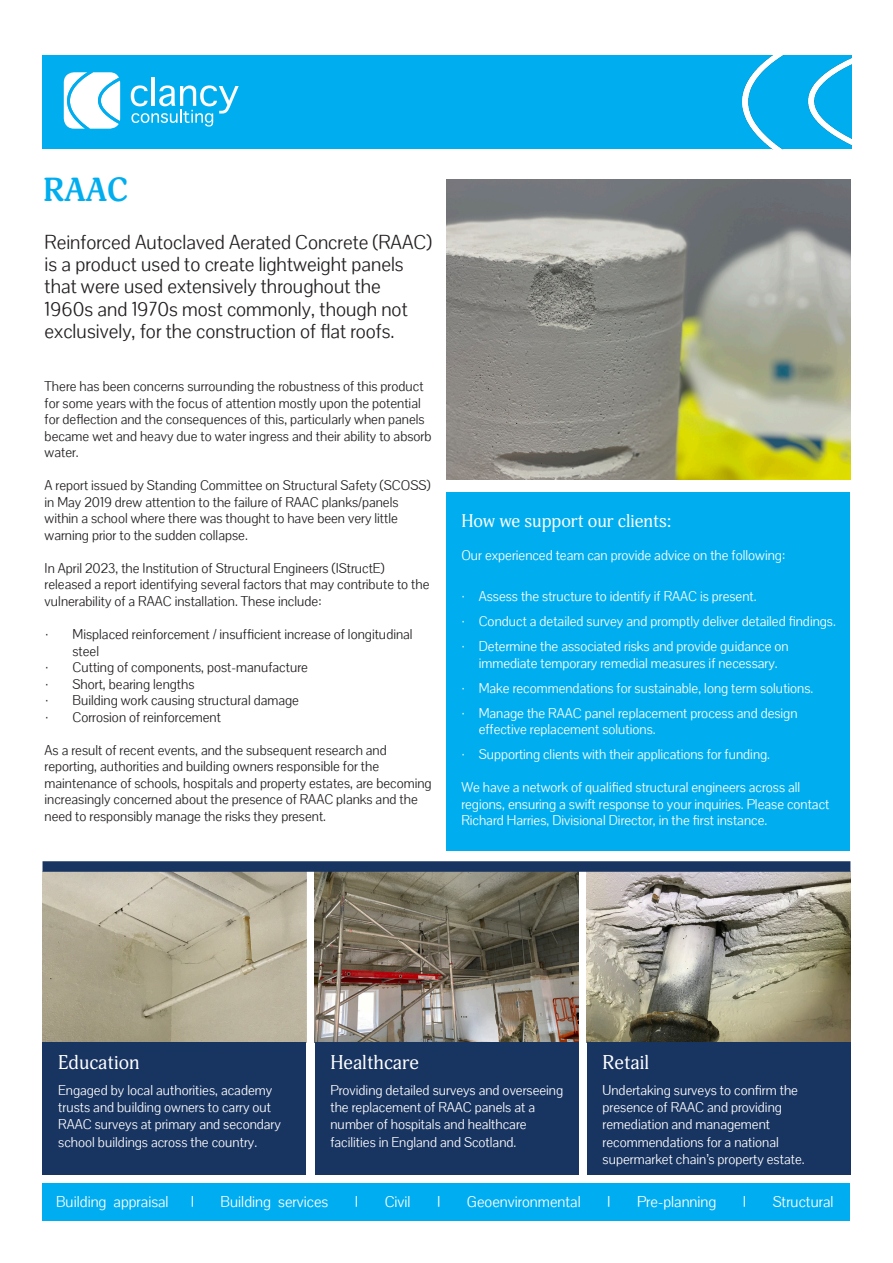
<style>
.page{position:relative;width:893px;height:1263px;background:#fff}
.page>*{position:absolute;margin:0;border:0;box-sizing:border-box;transform-origin:0 0}
.t1{font:700 33px "Adonis";color:#00aeef}
.t2{font:19.5px "Adonis";color:#fff}
.t3{font:19.35px/22.2px "Pontano Sans";color:#231f20}
.t4{font:18px "Adonis";color:#fff}
.t5{font:15px "Pontano Sans";color:#fff}
.t6{font:13.5px/16.5px "Pontano Sans";color:#231f20}
.t7{font:13.5px/17.2px "Pontano Sans";color:#fff}
</style>
<div class="page">
<img style="left:43px;top:872px;width:263px;height:170px">
<img style="left:315px;top:872px;width:263px;height:170px">
<div style="left:43px;top:1183px;width:807px;height:37px;background:#00adf0"></div>
<img style="left:587px;top:872px;width:263px;height:170px">
<div style="left:43px;top:55px;width:809px;height:94px;background:#00aeef"></div>
<img style="left:743px;top:55px;width:109px;height:94px">
<svg style="left:64px;top:72px;width:56px;height:57px;background:#d3f1fc"></svg>
<hr style="left:151px;top:77px;width:4px;height:29px;background:#fff">
<svg style="left:131px;top:85px;width:108px;height:42px"></svg>
<div style="left:446px;top:492px;width:404px;height:359px;background:#00aeef"></div>
<div style="left:43px;top:861px;width:807px;height:11px;background:#183461"></div>
<img style="left:446px;top:179px;width:404px;height:301px">
<div style="left:43px;top:1042px;width:263px;height:132px;background:#183461"></div>
<div style="left:587px;top:1042px;width:263px;height:132px;background:#183461"></div>
<div style="left:315px;top:1042px;width:263px;height:132px;background:#183461"></div>
<p class="t1" style="left:43px;top:171px;width:87px">RAAC</p>
<p class="t3" style="left:45px;top:231px;width:389px">Reinforced Autoclaved Aerated Concrete (RAAC) is a product used to create lightweight panels that were used extensively throughout the 1960s and 1970s most commonly, though not exclusively, for the construction of flat roofs.</p>
<p class="t6" style="left:45px;top:378px;width:388px">There has been concerns surrounding the robustness of this product for some years with the focus of attention mostly upon the potential for deflection and the consequences of this, particularly when panels became wet and heavy due to water ingress and their ability to absorb water.</p>
<p class="t6" style="left:45px;top:477px;width:387px">A report issued by Standing Committee on Structural Safety (SCOSS) in May 2019 drew attention to the failure of RAAC planks/panels within a school where there was thought to have been very little warning prior to the sudden collapse.</p>
<p class="t6" style="left:45px;top:560px;width:386px">In April 2023, the Institution of Structural Engineers (IStructE) released a report identifying several factors that may contribute to the vulnerability of a RAAC installation. These include:</p>
<p class="t6" style="left:73px;top:626px;width:342px;text-indent:-27px">· Misplaced reinforcement / insufficient increase of longitudinal steel</p>
<p class="t6" style="left:46px;top:659px;width:264px">· Cutting of components, post-manufacture</p>
<p class="t6" style="left:46px;top:675px;width:151px">· Short, bearing lengths</p>
<p class="t6" style="left:46px;top:692px;width:255px">· Building work causing structural damage</p>
<p class="t6" style="left:46px;top:708px;width:177px">· Corrosion of reinforcement</p>
<p class="t6" style="left:45px;top:741px;width:389px">As a result of recent events, and the subsequent research and reporting, authorities and building owners responsible for the maintenance of schools, hospitals and property estates, are becoming increasingly concerned about the presence of RAAC planks and the need to responsibly manage the risks they present.</p>
<p class="t4" style="left:461px;top:510px;width:212px">How we support our clients:</p>
<p class="t7" style="left:461px;top:546px;width:325px">Our experienced team can provide advice on the following:</p>
<p class="t7" style="left:462px;top:588px;width:296px">· Assess the structure to identify if RAAC is present.</p>
<p class="t7" style="left:462px;top:613px;width:376px">· Conduct a detailed survey and promptly deliver detailed findings.</p>
<p class="t7" style="left:462px;top:638px;width:328px;line-height:16.5px;text-align:center">· Determine the associated risks and provide guidance on immediate temporary remedial measures if necessary.</p>
<p class="t7" style="left:462px;top:679px;width:353px">· Make recommendations for sustainable, long term solutions.</p>
<p class="t7" style="left:479px;top:704px;width:320px;line-height:16.5px;text-indent:-17px">· Manage the RAAC panel replacement process and design effective replacement solutions.</p>
<p class="t7" style="left:462px;top:746px;width:310px">· Supporting clients with their applications for funding.</p>
<p class="t7" style="left:461px;top:779px;width:369px;line-height:16.5px">We have a network of qualified structural engineers across all regions, ensuring a swift response to your inquiries. Please contact<br>Richard Harries, Divisional Director, in the first instance.</p>
<p class="t2" style="left:58px;top:1051px;width:83px">Education</p>
<p class="t7" style="left:58px;top:1081px;width:224px">Engaged by local authorities, academy trusts and building owners to carry out RAAC surveys at primary and secondary school buildings across the country.</p>
<p class="t2" style="left:330px;top:1051px;width:90px">Healthcare</p>
<p class="t7" style="left:330px;top:1081px;width:234px">Providing detailed surveys and overseeing the replacement of RAAC panels at a number of hospitals and healthcare facilities in England and Scotland.</p>
<p class="t2" style="left:603px;top:1051px;width:48px">Retail</p>
<p class="t7" style="left:603px;top:1081px;width:204px">Undertaking surveys to confirm the presence of RAAC and providing remediation and management recommendations for a national supermarket chain’s property estate.</p>
<p class="t5" style="left:56px;top:1192px;width:114px">Building appraisal</p>
<p class="t5" style="left:191px;top:1192px;width:5px">I</p>
<p class="t5" style="left:221px;top:1192px;width:109px">Building services</p>
<p class="t5" style="left:355px;top:1192px;width:5px">I</p>
<p class="t5" style="left:385px;top:1192px;width:27px">Civil</p>
<p class="t5" style="left:437px;top:1192px;width:5px">I</p>
<p class="t5" style="left:467px;top:1192px;width:115px">Geoenvironmental</p>
<p class="t5" style="left:607px;top:1192px;width:5px">I</p>
<p class="t5" style="left:637px;top:1192px;width:81px">Pre-planning</p>
<p class="t5" style="left:743px;top:1192px;width:5px">I</p>
<p class="t5" style="left:773px;top:1192px;width:62px">Structural</p>
</div>
